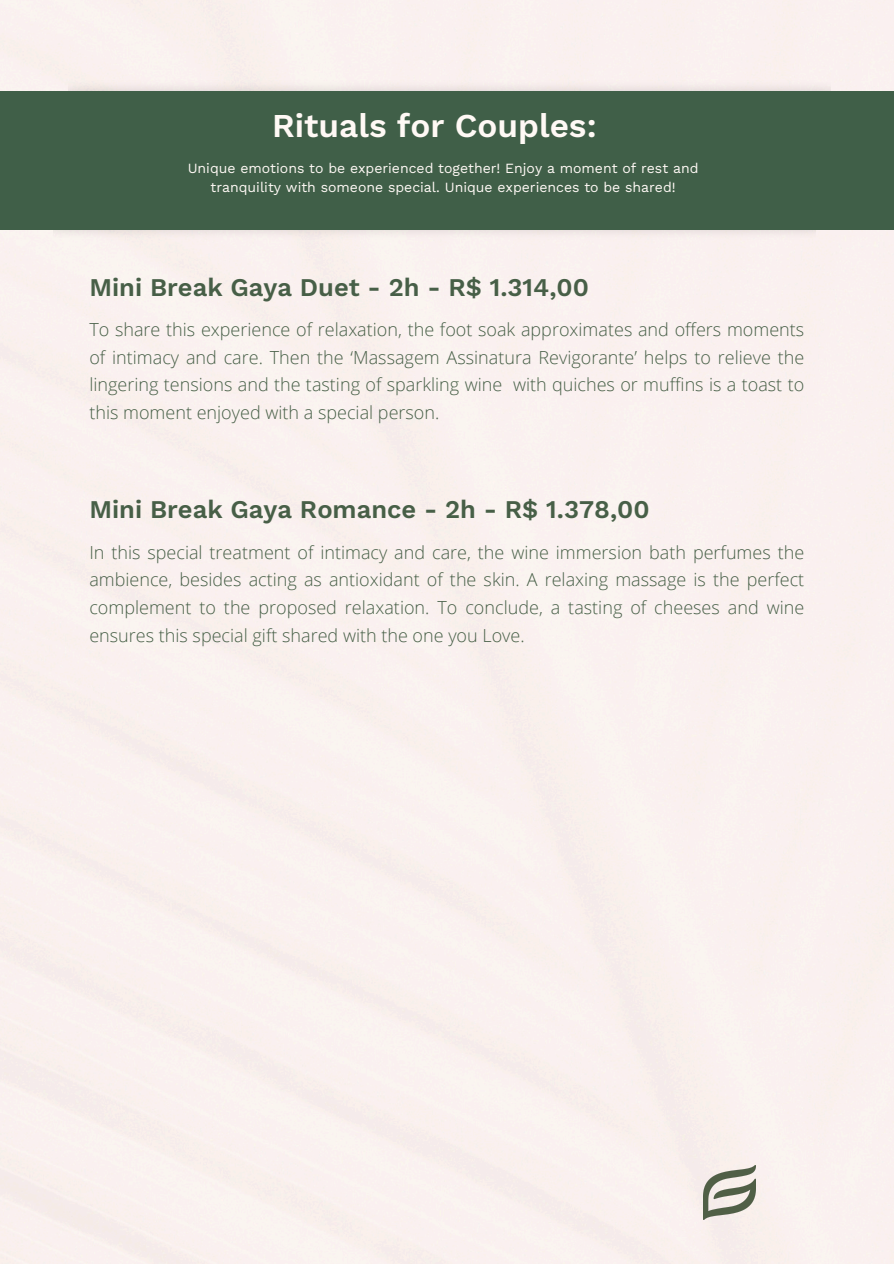
<style>
.page{position:relative;width:894px;height:1264px;background:#fff}
.page>*{position:absolute;margin:0;border:0;box-sizing:border-box;transform-origin:0 0}
.t1{font:600 33.3px "Work Sans";color:#fff9f5}
.t2{font:600 25.5px "Work Sans";color:#475f47}
.t3{font:300 18px/27.6px "Open Sans";color:#475f47;text-align:justify}
.t4{font:14.1px/19px "Work Sans";color:#fff9f5;text-align:center}
</style>
<div class="page">
<div style="left:0;top:0;width:893px;height:1263px;background:#faf0f0"></div>
<img style="left:69px;top:81px;width:761px;height:10px">
<img style="left:53px;top:230px;width:762px;height:9px">
<div style="left:0;top:91px;width:893px;height:139px;background:#405f48"></div>
<img style="left:703px;top:1165px;width:52px;height:54px">
<p class="t1" style="left:272px;top:106px;width:326px">Rituals for Couples:</p>
<p class="t4" style="left:188px;top:158px;width:512px">Unique emotions to be experienced together! Enjoy a moment of rest and tranquility with someone special. Unique experiences to be shared!</p>
<h2 class="t2" style="left:89px;top:272px;width:501px">Mini Break Gaya Duet - 2h - R$ 1.314,00</h2>
<h3 class="t3" style="left:89px;top:315px;width:716px">To share this experience of relaxation, the foot soak approximates and offers moments of intimacy and care. Then the ‘Massagem Assinatura Revigorante’ helps to relieve the lingering tensions and the tasting of sparkling wine with quiches or muffins is a toast to this moment enjoyed with a special person.</h3>
<p class="t2" style="left:89px;top:495px;width:561px">Mini Break Gaya Romance - 2h - R$ 1.378,00</p>
<h1 class="t3" style="left:89px;top:538px;width:716px">In this special treatment of intimacy and care, the wine immersion bath perfumes the ambience, besides acting as antioxidant of the skin. A relaxing massage is the perfect complement to the proposed relaxation. To conclude, a tasting of cheeses and wine ensures this special gift shared with the one you Love.</h1>
</div>
